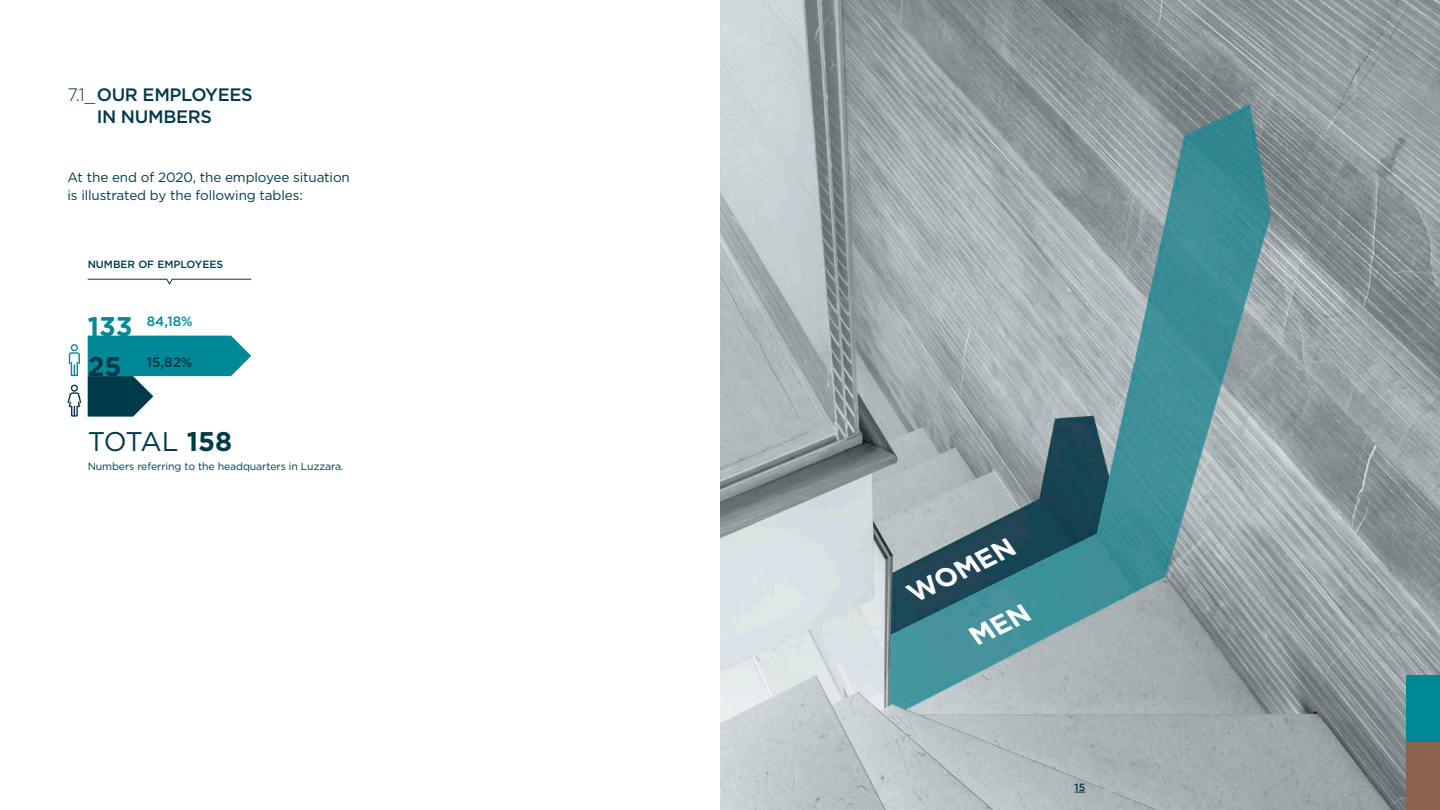
<style>
.page{position:relative;width:1440px;height:810px;background:#fff}
.page>*{position:absolute;margin:0;border:0;box-sizing:border-box;transform-origin:0 0}
.t1{font:27px "Gotham HTF";letter-spacing:-.05em;color:#003948}
.t2{font:italic 700 27px "Gotham HTF";color:#fff}
.t3{font:500 18px/21.6px "Gotham HTF";letter-spacing:-.02em;color:#003948}
.t4{font:13.5px/18px "Gotham HTF";letter-spacing:-.01em;color:#003948}
.t5{font:500 13.5px "Gotham HTF";color:#008896}
.t6{font:500 13.5px "Gotham HTF";color:#003948}
.t7{font:10.5px "Gotham HTF";letter-spacing:-.01em;color:#003948}
.t8{font:500 10.5px "Gotham HTF";color:#003948}
.s1{font-weight:300}
.s2{font-weight:700;font-size:27px}
.s3{font-weight:700}
</style>
<div class="page">
<svg style="left:88px;top:336px;width:163px;height:81px"></svg>
<svg style="left:67px;top:384px;width:14px;height:33px"></svg>
<svg style="left:69px;top:344px;width:11px;height:32px"></svg>
<svg style="left:87px;top:278px;width:165px;height:7px"></svg>
<img style="left:720px;top:0;width:720px;height:810px">
<div style="left:1406px;top:675px;width:34px;height:67px;background:#008896"></div>
<div style="left:1406px;top:742px;width:34px;height:68px;background:#8b624b"></div>
<svg style="left:968px;top:604px;width:64px;height:41px;background:#44919b"></svg>
<h2 class="t3" style="left:97px;top:84px;width:157px;text-indent:-29px"><span class="s1">7.1_</span>OUR EMPLOYEES<br>IN NUMBERS</h2>
<p class="t4" style="left:68px;top:168px;width:284px">At the end of 2020, the employee situation is illustrated by the following tables:</p>
<p class="t8" style="left:88px;top:258px;width:137px">NUMBER OF EMPLOYEES</p>
<p class="t5" style="left:88px;top:314px;width:107px"><span class="s2">133</span> 84,18%</p>
<p class="t6" style="left:88px;top:354px;width:106px"><span class="s2">25</span> 15,82%</p>
<h1 class="t1" style="left:88px;top:426px;width:146px">TOTAL <span class="s3">158</span></h1>
<p class="t7" style="left:88px;top:460px;width:257px">Numbers referring to the headquarters in Luzzara.</p>
<h1 class="t2" style="left:904px;top:581px;width:117px;rotate:-26deg">WOMEN</h1>
<p class="t8" style="left:1075px;top:781px;width:12px">15</p>
</div>
